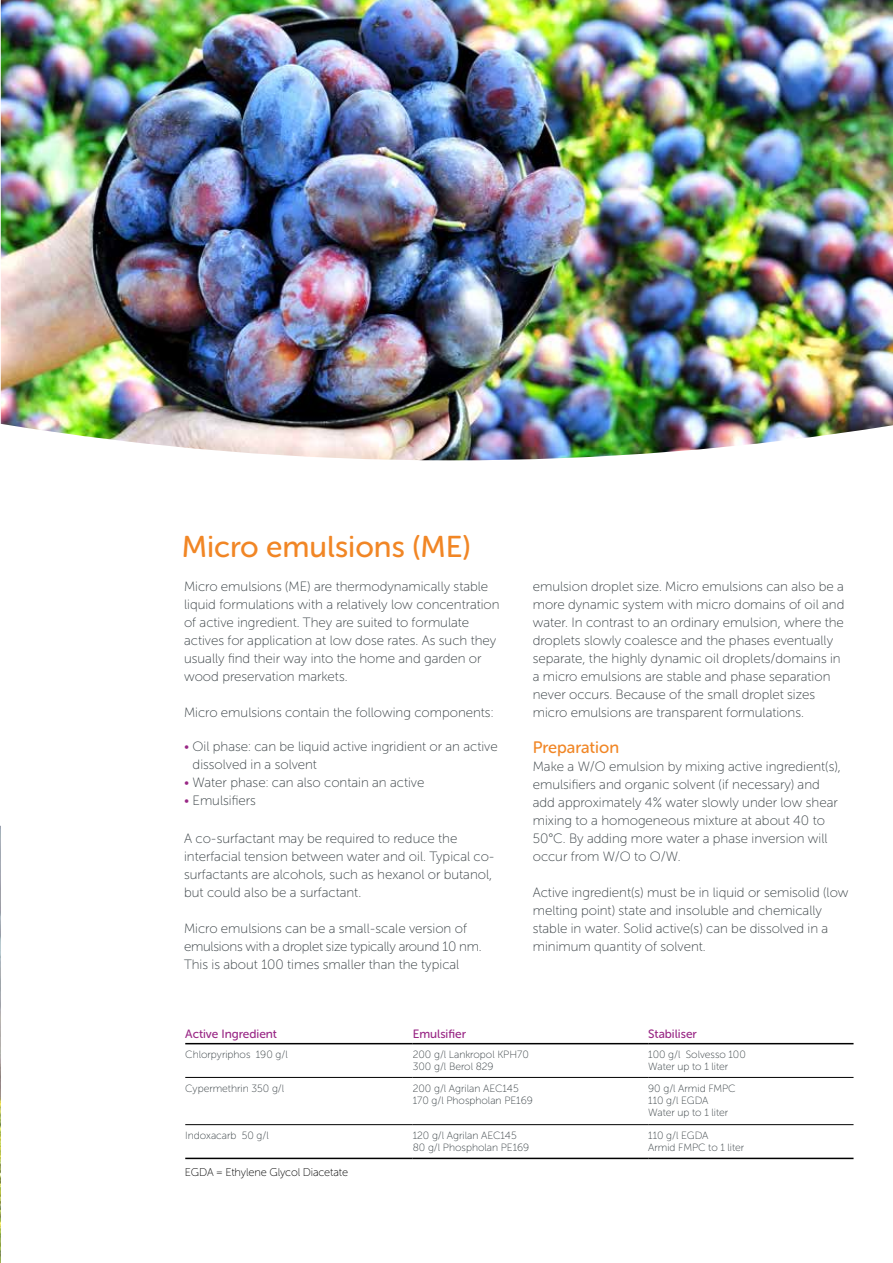
<style>
.page{position:relative;width:893px;height:1263px;background:#fff}
.page>*{position:absolute;margin:0;border:0;box-sizing:border-box;transform-origin:0 0}
.t1{font:30px "Museo Sans Rounded 500";color:#f18625}
.t2{font:16.5px "Museo Sans Rounded 500";color:#f18625}
.t3{font:13.5px/18px "Museo Sans Rounded 100";color:#384044}
.t4{font:12px "Museo Sans Rounded 500";color:#992785}
.t5{font:11.25px "Museo Sans Rounded 100";letter-spacing:-.015em;color:#000}
.t6{font:10.5px/12px "Museo Sans Rounded 100";color:#384044}
.s1{color:#992785}
</style>
<div class="page">
<img style="left:0;top:826px;width:1px;height:437px">
<img style="left:1px;top:0;width:892px;height:460px">
<hr style="left:185px;top:1043px;width:228px;height:1px;background:#000">
<hr style="left:413px;top:1043px;width:235px;height:1px;background:#000">
<hr style="left:648px;top:1043px;width:205px;height:1px;background:#000">
<hr style="left:185px;top:1158px;width:228px;height:1px;background:#000">
<hr style="left:413px;top:1158px;width:235px;height:1px;background:#000">
<hr style="left:648px;top:1158px;width:205px;height:1px;background:#000">
<hr style="left:185px;top:1077px;width:228px;height:1px;background:#000">
<hr style="left:413px;top:1077px;width:235px;height:1px;background:#000">
<hr style="left:648px;top:1077px;width:205px;height:1px;background:#000">
<hr style="left:185px;top:1124px;width:228px;height:1px;background:#000">
<hr style="left:413px;top:1124px;width:235px;height:1px;background:#000">
<hr style="left:648px;top:1124px;width:205px;height:1px;background:#000">
<h1 class="t1" style="left:182px;top:530px;width:291px">Micro emulsions (ME)</h1>
<p class="t3" style="left:184px;top:577px;width:317px">Micro emulsions (ME) are thermodynamically stable liquid formulations with a relatively low concentration of active ingredient. They are suited to formulate actives for application at low dose rates. As such they usually find their way into the home and garden or wood preservation markets.</p>
<p class="t3" style="left:184px;top:703px;width:311px">Micro emulsions contain the following components:</p>
<p class="t3" style="left:193px;top:737px;width:307px;text-indent:-9px"><span class="s1">•</span> Oil phase: can be liquid active ingridient or an active dissolved in a solvent</p>
<p class="t3" style="left:184px;top:773px;width:242px"><span class="s1">•</span> Water phase: can also contain an active</p>
<p class="t3" style="left:184px;top:791px;width:73px"><span class="s1">•</span> Emulsifiers</p>
<p class="t3" style="left:184px;top:829px;width:312px">A co-surfactant may be required to reduce the interfacial tension between water and oil. Typical co&shy;surfactants are alcohols, such as hexanol or butanol, but could also be a surfactant.</p>
<p class="t3" style="left:184px;top:919px;width:299px">Micro emulsions can be a small-scale version of emulsions with a droplet size typically around 10 nm.<br>This is about 100 times smaller than the typical</p>
<p class="t3" style="left:533px;top:577px;width:313px">emulsion droplet size. Micro emulsions can also be a more dynamic system with micro domains of oil and water. In contrast to an ordinary emulsion, where the droplets slowly coalesce and the phases eventually separate, the highly dynamic oil droplets/domains in a micro emulsions are stable and phase separation never occurs. Because of the small droplet sizes micro emulsions are transparent formulations.</p>
<p class="t2" style="left:533px;top:738px;width:88px">Preparation</p>
<p class="t3" style="left:533px;top:757px;width:310px">Make a W/O emulsion by mixing active ingredient(s), emulsifiers and organic solvent (if necessary) and add approximately 4% water slowly under low shear mixing to a homogeneous mixture at about 40 to 50°C. By adding more water a phase inversion will occur from W/O to O/W.</p>
<p class="t3" style="left:533px;top:883px;width:317px">Active ingredient(s) must be in liquid or semisolid (low melting point) state and insoluble and chemically stable in water. Solid active(s) can be dissolved in a minimum quantity of solvent.</p>
<p class="t4" style="left:185px;top:1027px;width:93px">Active Ingredient</p>
<p class="t4" style="left:413px;top:1027px;width:55px">Emulsifier</p>
<p class="t4" style="left:648px;top:1027px;width:50px">Stabiliser</p>
<p class="t6" style="left:185px;top:1048px;width:104px">Chlorpyriphos 190 g/l</p>
<p class="t6" style="left:413px;top:1048px;width:118px">200 g/l Lankropol KPH70<br>300 g/l Berol 829</p>
<p class="t6" style="left:648px;top:1048px;width:99px">100 g/l Solvesso 100<br>Water up to 1 liter</p>
<p class="t6" style="left:185px;top:1082px;width:101px">Cypermethrin 350 g/l</p>
<p class="t6" style="left:413px;top:1082px;width:122px">200 g/l Agrilan AEC145<br>170 g/l Phospholan PE169</p>
<p class="t6" style="left:648px;top:1082px;width:89px">90 g/l Armid FMPC<br>110 g/l EGDA<br>Water up to 1 liter</p>
<p class="t6" style="left:185px;top:1129px;width:85px">Indoxacarb 50 g/l</p>
<p class="t6" style="left:413px;top:1129px;width:118px">120 g/l Agrilan AEC145<br>80 g/l Phospholan PE169</p>
<p class="t6" style="left:648px;top:1129px;width:98px">110 g/l EGDA<br>Armid FMPC to 1 liter</p>
<p class="t5" style="left:185px;top:1166px;width:165px">EGDA = Ethylene Glycol Diacetate</p>
</div>
